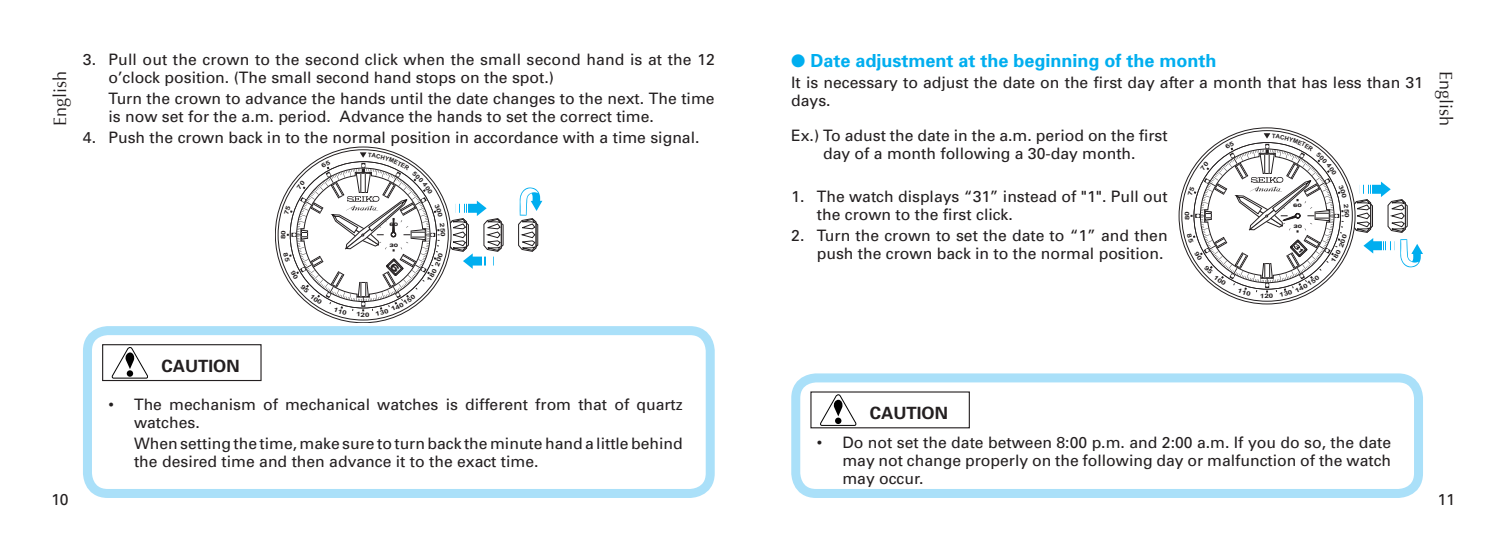
<style>
.page{position:relative;width:1506px;height:549px;background:#fff}
.page>*{position:absolute;margin:0;border:0;box-sizing:border-box;transform-origin:0 0}
.t1{font:700 18px "Univers";color:#00aeef}
.t2{font:18px "Optima";color:#231f20}
.t3{font:700 16.88px "Univers";color:#231f20}
.t4{font:15.75px/18px "Univers";color:#231f20}
.t5{font:700 6.08px "Arial";color:#231f20;scale:1.33 1}
.t6{font:800 expanded 4.95px "Helvetica Neue";color:#231f20}
</style>
<div class="page">
<div style="left:83px;top:326px;width:631px;height:171px;border:9px solid #aae0f9;border-radius:20px"></div>
<div style="left:102px;top:344px;width:159px;height:37px;border:1px solid #231f20"></div>
<svg style="left:112px;top:347px;width:36px;height:31px"></svg>
<div style="left:791px;top:373px;width:631px;height:124px;border:9px solid #aae0f9;border-radius:20px"></div>
<div style="left:810px;top:391px;width:159px;height:37px;border:1px solid #231f20"></div>
<svg style="left:820px;top:394px;width:36px;height:31px"></svg>
<svg style="left:518px;top:187px;width:24px;height:65px"></svg>
<svg style="left:275px;top:147px;width:228px;height:176px"></svg>
<svg style="left:1178px;top:128px;width:244px;height:176px"></svg>
<p class="t2" style="left:50px;top:126px;width:57px;rotate:-90deg">English</p>
<p class="t4" style="left:108px;top:50px;width:608px;text-indent:-26px">3. Pull out the crown to the second click when the small second hand is at the 12 o’clock position. (The small second hand stops on the spot.)</p>
<p class="t4" style="left:108px;top:89px;width:607px">Turn the crown to advance the hands until the date changes to the next. The time is now set for the a.m. period. Advance the hands to set the correct time.</p>
<p class="t4" style="left:83px;top:129px;width:618px">4. Push the crown back in to the normal position in accordance with a time signal.</p>
<p class="t4" style="left:51px;top:490px;width:19px">10</p>
<p class="t6" style="left:389px;top:220px;width:10px">60</p>
<p class="t6" style="left:389px;top:242px;width:10px">30</p>
<p class="t5" style="left:360px;top:311px;width:5px">2</p>
<p class="t5" style="left:446px;top:232px;width:5px;rotate:90deg">0</p>
<p class="t3" style="left:162px;top:355px;width:79px">CAUTION</p>
<p class="t4" style="left:134px;top:395px;width:550px;text-indent:-26px">• The mechanism of mechanical watches is different from that of quartz watches.</p>
<p class="t4" style="left:134px;top:434px;width:550px">When setting the time, make sure to turn back the minute hand a little behind the desired time and then advance it to the exact time.</p>
<p class="t1" style="left:791px;top:49px;width:427px">● Date adjustment at the beginning of the month</p>
<p class="t4" style="left:791px;top:74px;width:633px">It is necessary to adjust the date on the first day after a month that has less than 31 days.</p>
<p class="t4" style="left:791px;top:127px;width:378px;text-align:center">Ex.) To adust the date in the a.m. period on the first day of a month following a 30-day month.</p>
<p class="t4" style="left:816px;top:187px;width:352px;text-indent:-26px">1. The watch displays “31” instead of "1". Pull out the crown to the first click.</p>
<p class="t4" style="left:791px;top:226px;width:378px;text-align:right">2. Turn the crown to set the date to “1” and then push the crown back in to the normal position.</p>
<p class="t6" style="left:1293px;top:202px;width:10px">60</p>
<p class="t6" style="left:1293px;top:223px;width:10px">30</p>
<p class="t5" style="left:1264px;top:292px;width:5px">2</p>
<p class="t5" style="left:1350px;top:213px;width:5px;rotate:90deg">0</p>
<p class="t2" style="left:1456px;top:71px;width:57px;rotate:90deg">English</p>
<p class="t3" style="left:870px;top:402px;width:79px">CAUTION</p>
<p class="t4" style="left:842px;top:433px;width:550px;text-align:justify;text-indent:-26px">• Do not set the date between 8:00 p.m. and 2:00 a.m. If you do so, the date may not change properly on the following day or malfunction of the watch may occur.</p>
<p class="t4" style="left:1437px;top:490px;width:19px">11</p>
</div>
